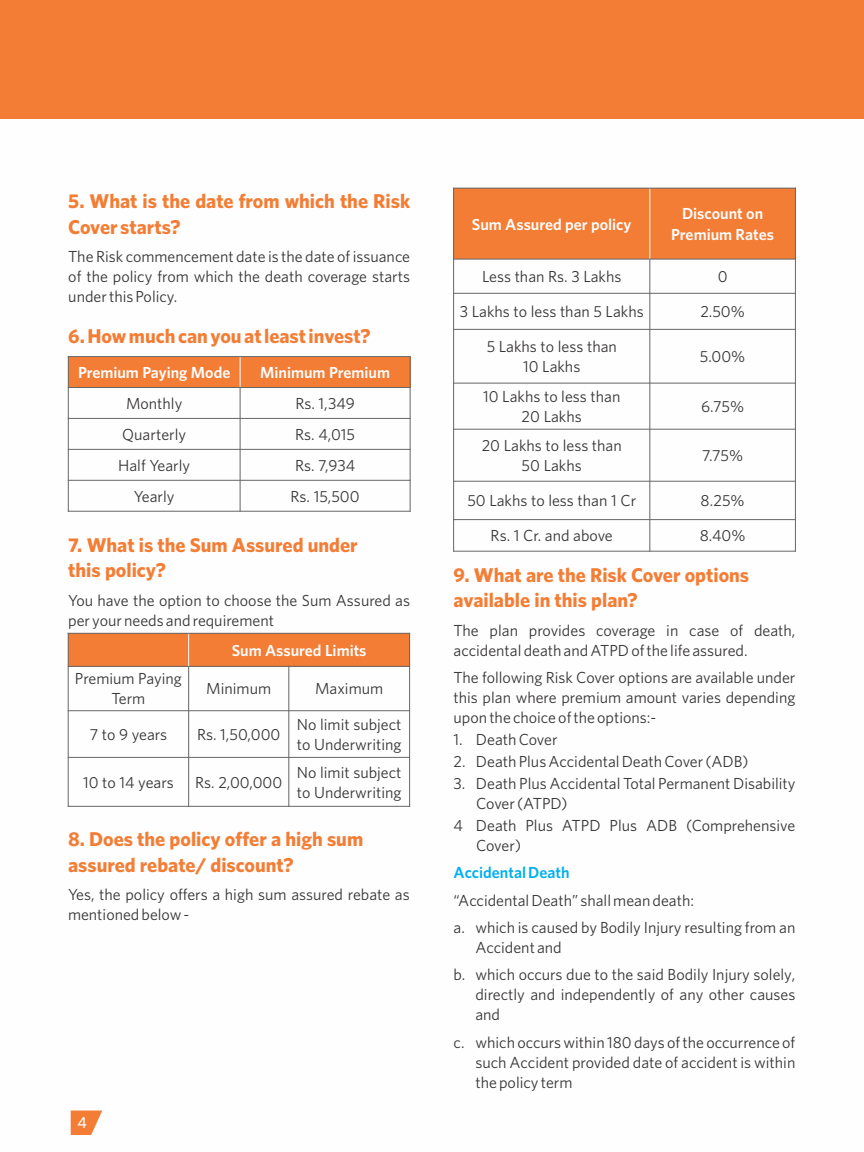
<style>
.page{position:relative;width:864px;height:1152px;background:#fff}
.page>*{position:absolute;margin:0;border:0;box-sizing:border-box;transform-origin:0 0}
.t1{font:700 20px/25.4px "Whitney";color:#f47d35}
.t2{font:16px/20px "Whitney";color:#373435}
.t3{font:600 16px/20.2px "Whitney";color:#fefefe;text-align:center}
.t4{font:600 16px "Whitney";color:#00afef}
.t5{font:500 16px "Whitney";color:#fefefe}
</style>
<div class="page">
<div style="left:0;top:0;width:864px;height:119px;background:#f47d35"></div>
<svg style="left:71px;top:1111px;width:31px;height:24px"></svg>
<div style="left:68px;top:357px;width:172px;height:30px;background:#f47d35"></div>
<div style="left:240px;top:357px;width:170px;height:30px;background:#f47d35"></div>
<hr style="left:68px;top:356px;width:1px;height:156px;background:#666">
<hr style="left:240px;top:387px;width:1px;height:125px;background:#666">
<hr style="left:240px;top:356px;width:1px;height:32px;background:#fff">
<hr style="left:410px;top:356px;width:1px;height:156px;background:#666">
<hr style="left:68px;top:511px;width:343px;height:1px;background:#666">
<hr style="left:68px;top:480px;width:343px;height:1px;background:#666">
<hr style="left:68px;top:449px;width:343px;height:1px;background:#666">
<hr style="left:68px;top:418px;width:343px;height:1px;background:#666">
<hr style="left:68px;top:387px;width:343px;height:1px;background:#666">
<hr style="left:68px;top:356px;width:343px;height:1px;background:#666">
<div style="left:68px;top:633px;width:121px;height:33px;background:#f47d35"></div>
<div style="left:189px;top:633px;width:221px;height:33px;background:#f47d35"></div>
<hr style="left:68px;top:633px;width:1px;height:174px;background:#666">
<hr style="left:188px;top:666px;width:1px;height:141px;background:#666">
<hr style="left:188px;top:633px;width:1px;height:34px;background:#fff">
<hr style="left:288px;top:666px;width:1px;height:141px;background:#666">
<hr style="left:409px;top:633px;width:1px;height:174px;background:#666">
<hr style="left:68px;top:806px;width:342px;height:1px;background:#666">
<hr style="left:68px;top:757px;width:342px;height:1px;background:#666">
<hr style="left:68px;top:710px;width:342px;height:1px;background:#666">
<hr style="left:68px;top:666px;width:342px;height:1px;background:#666">
<hr style="left:68px;top:633px;width:342px;height:1px;background:#666">
<div style="left:454px;top:188px;width:196px;height:71px;background:#f47d35"></div>
<div style="left:650px;top:188px;width:145px;height:71px;background:#f47d35"></div>
<hr style="left:453px;top:188px;width:1px;height:364px;background:#666">
<hr style="left:649px;top:259px;width:1px;height:293px;background:#666">
<hr style="left:649px;top:188px;width:1px;height:72px;background:#fff">
<hr style="left:795px;top:188px;width:1px;height:364px;background:#666">
<hr style="left:453px;top:551px;width:343px;height:1px;background:#666">
<hr style="left:453px;top:519px;width:343px;height:1px;background:#666">
<hr style="left:453px;top:481px;width:343px;height:1px;background:#666">
<hr style="left:453px;top:429px;width:343px;height:1px;background:#666">
<hr style="left:453px;top:383px;width:343px;height:1px;background:#666">
<hr style="left:453px;top:329px;width:343px;height:1px;background:#666">
<hr style="left:453px;top:293px;width:343px;height:1px;background:#666">
<hr style="left:453px;top:259px;width:343px;height:1px;background:#666">
<hr style="left:453px;top:188px;width:343px;height:1px;background:#666">
<p class="t1" style="left:68px;top:190px;width:343px">5. What is the date from which the Risk<br>Cover starts?</p>
<p class="t2" style="left:68px;top:248px;width:343px;text-align:justify">The Risk commencement date is the date of issuance of the policy from which the death coverage starts under this Policy.</p>
<p class="t1" style="left:68px;top:325px;width:304px">6. How much can you at least invest?</p>
<p class="t3" style="left:78px;top:364px;width:154px">Premium Paying Mode</p>
<p class="t3" style="left:260px;top:364px;width:131px">Minimum Premium</p>
<p class="t2" style="left:126px;top:395px;width:58px">Monthly</p>
<p class="t2" style="left:295px;top:395px;width:61px">Rs. 1,349</p>
<p class="t2" style="left:122px;top:426px;width:65px">Quarterly</p>
<p class="t2" style="left:295px;top:426px;width:61px">Rs. 4,015</p>
<p class="t2" style="left:118px;top:456px;width:73px">Half Yearly</p>
<p class="t2" style="left:295px;top:456px;width:62px">Rs. 7,934</p>
<p class="t2" style="left:134px;top:487px;width:42px">Yearly</p>
<p class="t2" style="left:291px;top:487px;width:71px">Rs. 15,500</p>
<p class="t1" style="left:68px;top:534px;width:291px">7. What is the Sum Assured under this policy?</p>
<p class="t2" style="left:68px;top:591px;width:343px">You have the option to choose the Sum Assured as per your needs and requirement</p>
<p class="t3" style="left:232px;top:641px;width:136px">Sum Assured Limits</p>
<p class="t2" style="left:75px;top:670px;width:108px;text-align:center">Premium Paying<br>Term</p>
<p class="t2" style="left:206px;top:680px;width:66px">Minimum</p>
<p class="t2" style="left:315px;top:680px;width:70px">Maximum</p>
<p class="t2" style="left:90px;top:726px;width:79px">7 to 9 years</p>
<p class="t2" style="left:197px;top:726px;width:85px">Rs. 1,50,000</p>
<p class="t2" style="left:297px;top:716px;width:106px">No limit subject to Underwriting</p>
<p class="t2" style="left:83px;top:773px;width:92px">10 to 14 years</p>
<p class="t2" style="left:195px;top:773px;width:89px">Rs. 2,00,000</p>
<p class="t2" style="left:297px;top:763px;width:106px">No limit subject to Underwriting</p>
<p class="t1" style="left:68px;top:828px;width:297px">8. Does the policy offer a high sum assured rebate/ discount?</p>
<p class="t2" style="left:68px;top:886px;width:343px">Yes, the policy offers a high sum assured rebate as mentioned below -</p>
<p class="t5" style="left:78px;top:1117px;width:11px">4</p>
<p class="t3" style="left:472px;top:215px;width:161px">Sum Assured per policy</p>
<p class="t3" style="left:671px;top:205px;width:104px">Discount on<br>Premium Rates</p>
<p class="t2" style="left:482px;top:268px;width:141px">Less than Rs. 3 Lakhs</p>
<p class="t2" style="left:718px;top:268px;width:11px">0</p>
<p class="t2" style="left:460px;top:303px;width:185px">3 Lakhs to less than 5 Lakhs</p>
<p class="t2" style="left:700px;top:303px;width:46px">2.50%</p>
<p class="t2" style="left:487px;top:338px;width:132px;text-align:center">5 Lakhs to less than<br>10 Lakhs</p>
<p class="t2" style="left:700px;top:348px;width:47px">5.00%</p>
<p class="t2" style="left:483px;top:388px;width:139px;text-align:center">10 Lakhs to less than<br>20 Lakhs</p>
<p class="t2" style="left:701px;top:398px;width:45px">6.75%</p>
<p class="t2" style="left:482px;top:437px;width:142px;text-align:center">20 Lakhs to less than<br>50 Lakhs</p>
<p class="t2" style="left:702px;top:447px;width:43px">7.75%</p>
<p class="t2" style="left:467px;top:492px;width:170px">50 Lakhs to less than 1 Cr</p>
<p class="t2" style="left:701px;top:492px;width:46px">8.25%</p>
<p class="t2" style="left:491px;top:527px;width:124px">Rs. 1 Cr. and above</p>
<p class="t2" style="left:700px;top:527px;width:47px">8.40%</p>
<p class="t1" style="left:454px;top:564px;width:297px">9. What are the Risk Cover options available in this plan?</p>
<p class="t2" style="left:454px;top:621px;width:343px">The plan provides coverage in case of death, accidental death and ATPD of the life assured.</p>
<p class="t2" style="left:454px;top:669px;width:343px;text-align:justify">The following Risk Cover options are available under this plan where premium amount varies depending upon the choice of the options:-</p>
<p class="t2" style="left:454px;top:731px;width:105px">1. Death Cover</p>
<p class="t2" style="left:454px;top:752px;width:296px">2. Death Plus Accidental Death Cover (ADB)</p>
<p class="t2" style="left:476px;top:774px;width:321px;text-indent:-23px">3. Death Plus Accidental Total Permanent Disability<br>Cover (ATPD)</p>
<p class="t2" style="left:476px;top:816px;width:321px;text-indent:-23px">4 Death Plus ATPD Plus ADB (Comprehensive<br>Cover)</p>
<p class="t4" style="left:454px;top:867px;width:118px">Accidental Death</p>
<p class="t2" style="left:454px;top:888px;width:343px;line-height:27.4px">“Accidental Death” shall mean death:<br>a. which is caused by Bodily Injury resulting from an</p>
<p class="t2" style="left:454px;top:935px;width:343px;line-height:27.4px;text-indent:22px">Accident and<br>b. which occurs due to the said Bodily Injury solely,</p>
<p class="t2" style="left:475px;top:986px;width:321px">directly and independently of any other causes and</p>
<p class="t2" style="left:475px;top:1033px;width:321px;text-align:justify;text-indent:-22px">c. which occurs within 180 days of the occurrence of such Accident provided date of accident is within the policy term</p>
</div>
